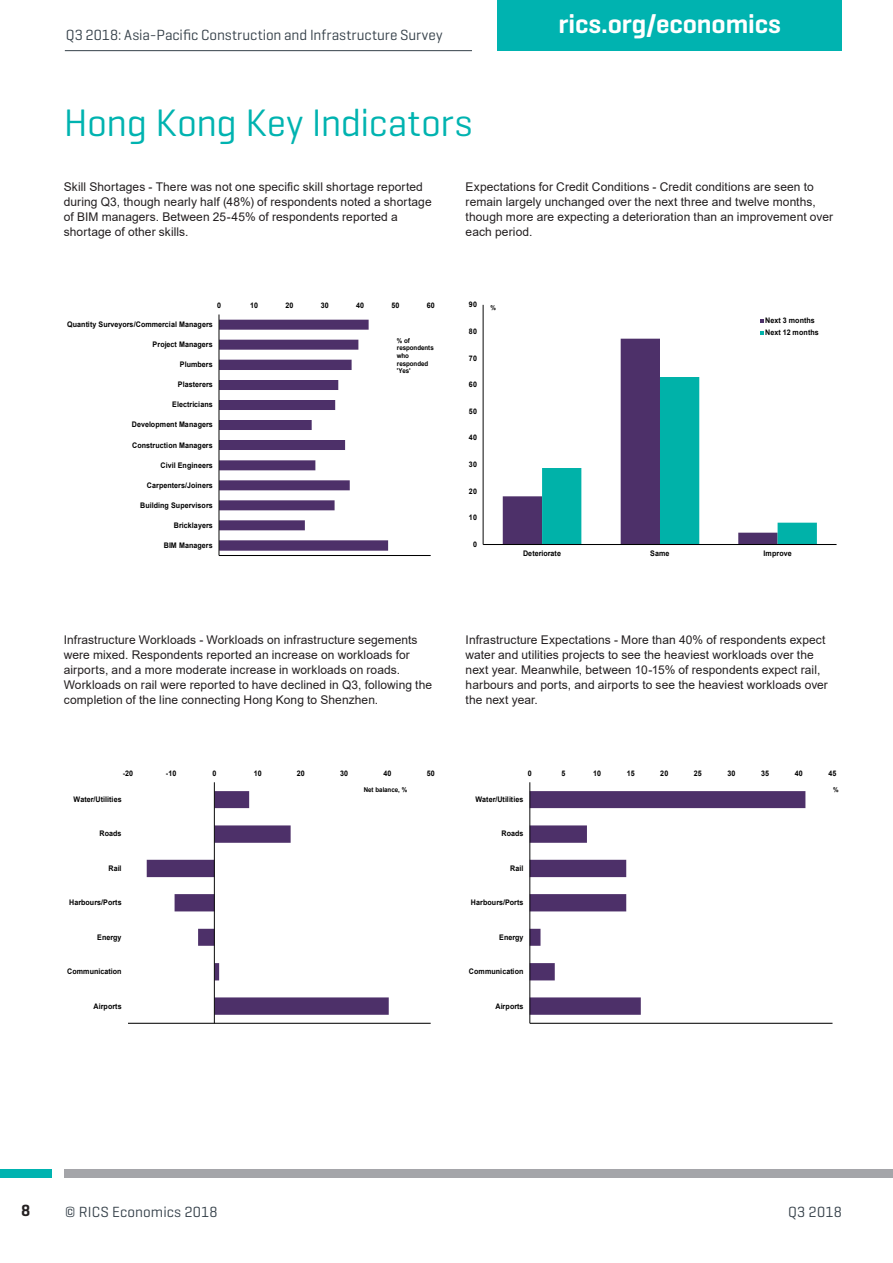
<style>
.page{position:relative;width:893px;height:1263px;background:#fff}
.page>*{position:absolute;margin:0;border:0;box-sizing:border-box;transform-origin:0 0}
.Main_Header{font:39px "Geogrotesque";letter-spacing:-.01em;color:#00b3b0}
.t1{font:600 27px "Geogrotesque";letter-spacing:-.005em;color:#fff}
.t2{font:600 16.5px "Geogrotesque";color:#231f20}
.t3{font:15px "Geogrotesque";letter-spacing:.005em;color:#36414a}
.Chart_description_te{font:12px/15px "Arial";letter-spacing:.005em;color:#231f20}
.t4{font:700 7.65px/12px "Arial";letter-spacing:.01em;color:#000;scale:.93 1}
.t5{font:700 6.6px/7.6px "Arial";letter-spacing:-.01em;color:#000;scale:.93 1}
</style>
<div class="page">
<div style="left:497px;top:0;width:345px;height:51px;background:#00b3b0"></div>
<hr style="left:65px;top:50px;width:407px;height:1px;background:#36414a">
<div style="left:0;top:1169px;width:51px;height:9px;background:#00b3b0"></div>
<div style="left:64px;top:1169px;width:829px;height:9px;background:#a4a5a9"></div>
<svg style="left:220px;top:320px;width:168px;height:231px"></svg>
<hr style="left:219px;top:555px;width:212px;height:1px;background:#000">
<hr style="left:219px;top:314px;width:1px;height:241px;background:#000">
<svg style="left:147px;top:791px;width:242px;height:224px"></svg>
<hr style="left:128px;top:1023px;width:303px;height:1px;background:#000">
<hr style="left:214px;top:782px;width:1px;height:241px;background:#000">
<svg style="left:503px;top:339px;width:157px;height:205px"></svg>
<svg style="left:542px;top:377px;width:275px;height:167px"></svg>
<hr style="left:483px;top:305px;width:1px;height:239px;background:#000">
<hr style="left:483px;top:544px;width:353px;height:1px;background:#000">
<svg style="left:760px;top:319px;width:3px;height:4px"></svg>
<svg style="left:760px;top:331px;width:3px;height:4px"></svg>
<svg style="left:531px;top:791px;width:274px;height:224px"></svg>
<hr style="left:530px;top:1023px;width:302px;height:1px;background:#000">
<hr style="left:530px;top:782px;width:1px;height:241px;background:#000">
<p class="t3" style="left:66px;top:25px;width:378px">Q3 2018: Asia-Pacific Construction and Infrastructure Survey</p>
<p class="Main_Header" style="left:64px;top:98px;width:410px">Hong Kong Key Indicators</p>
<h2 class="t1" style="left:559px;top:7px;width:224px">rics.org/economics</h2>
<p class="Chart_description_te" style="left:64px;top:179px;width:369px">Skill Shortages - There was not one specific skill shortage reported during Q3, though nearly half (48%) of respondents noted a shortage of BIM managers. Between 25-45% of respondents reported a shortage of other skills.</p>
<p class="t4" style="left:217px;top:299px;width:6px">0</p>
<p class="t4" style="left:250px;top:299px;width:10px">10</p>
<p class="t4" style="left:286px;top:299px;width:10px">20</p>
<p class="t4" style="left:321px;top:299px;width:10px">30</p>
<p class="t4" style="left:356px;top:299px;width:10px">40</p>
<p class="t4" style="left:391px;top:299px;width:10px">50</p>
<p class="t4" style="left:427px;top:299px;width:10px">60</p>
<p class="t4" style="left:67px;top:318px;width:158px">Quantity Surveyors/Commercial Managers</p>
<p class="t4" style="left:153px;top:339px;width:66px">Project Managers</p>
<p class="t4" style="left:180px;top:359px;width:37px">Plumbers</p>
<p class="t4" style="left:178px;top:379px;width:39px">Plasterers</p>
<p class="t4" style="left:172px;top:399px;width:45px">Electricians</p>
<p class="t4" style="left:132px;top:419px;width:89px">Development Managers</p>
<p class="t4" style="left:132px;top:439px;width:88px">Construction Managers</p>
<p class="t4" style="left:161px;top:459px;width:58px">Civil Engineers</p>
<p class="t4" style="left:147px;top:479px;width:72px">Carpenters/Joiners</p>
<p class="t4" style="left:140px;top:499px;width:80px">Building Supervisors</p>
<p class="t4" style="left:174px;top:519px;width:43px">Bricklayers</p>
<p class="t4" style="left:164px;top:539px;width:54px">BIM Managers</p>
<p class="t5" style="left:397px;top:337px;width:41px">% of respondents who responded 'Yes'</p>
<p class="Chart_description_te" style="left:64px;top:632px;width:370px">Infrastructure Workloads - Workloads on infrastructure segements were mixed. Respondents reported an increase on workloads for airports, and a more moderate increase in workloads on roads.<br>Workloads on rail were reported to have declined in Q3, following the completion of the line connecting Hong Kong to Shenzhen.</p>
<p class="t4" style="left:123px;top:767px;width:13px">-20</p>
<p class="t4" style="left:166px;top:767px;width:13px">-10</p>
<p class="t4" style="left:212px;top:767px;width:6px">0</p>
<p class="t4" style="left:254px;top:767px;width:10px">10</p>
<p class="t4" style="left:297px;top:767px;width:10px">20</p>
<p class="t4" style="left:340px;top:767px;width:10px">30</p>
<p class="t4" style="left:383px;top:767px;width:10px">40</p>
<p class="t4" style="left:427px;top:767px;width:10px">50</p>
<p class="t4" style="left:74px;top:793px;width:53px">Water/Utilities</p>
<p class="t4" style="left:100px;top:828px;width:25px">Roads</p>
<p class="t4" style="left:108px;top:862px;width:16px">Rail</p>
<p class="t4" style="left:69px;top:897px;width:58px">Harbours/Ports</p>
<p class="t4" style="left:97px;top:931px;width:28px">Energy</p>
<p class="t4" style="left:67px;top:965px;width:60px">Communication</p>
<p class="t4" style="left:94px;top:1000px;width:32px">Airports</p>
<p class="t5" style="left:364px;top:786px;width:48px">Net balance, %</p>
<p class="Chart_description_te" style="left:466px;top:179px;width:369px">Expectations for Credit Conditions - Credit conditions are seen to remain largely unchanged over the next three and twelve months, though more are expecting a deterioration than an improvement over each period.</p>
<p class="t4" style="left:469px;top:299px;width:10px">90</p>
<p class="t4" style="left:469px;top:325px;width:10px">80</p>
<p class="t4" style="left:469px;top:352px;width:10px">70</p>
<p class="t4" style="left:469px;top:379px;width:10px">60</p>
<p class="t4" style="left:469px;top:405px;width:10px">50</p>
<p class="t4" style="left:469px;top:432px;width:10px">40</p>
<p class="t4" style="left:469px;top:458px;width:10px">30</p>
<p class="t4" style="left:469px;top:485px;width:10px">20</p>
<p class="t4" style="left:469px;top:512px;width:10px">10</p>
<p class="t4" style="left:473px;top:538px;width:6px">0</p>
<p class="t5" style="left:490px;top:304px;width:7px">%</p>
<p class="t4" style="left:765px;top:315px;width:59px">Next 3 months<br>Next 12 months</p>
<p class="t4" style="left:523px;top:548px;width:42px">Deteriorate</p>
<p class="t4" style="left:650px;top:548px;width:22px">Same</p>
<p class="t4" style="left:764px;top:548px;width:32px">Improve</p>
<p class="Chart_description_te" style="left:466px;top:632px;width:364px">Infrastructure Expectations - More than 40% of respondents expect water and utilities projects to see the heaviest workloads over the next year. Meanwhile, between 10-15% of respondents expect rail, harbours and ports, and airports to see the heaviest workloads over the next year.</p>
<p class="t4" style="left:528px;top:767px;width:6px">0</p>
<p class="t4" style="left:561px;top:767px;width:6px">5</p>
<p class="t4" style="left:593px;top:767px;width:10px">10</p>
<p class="t4" style="left:627px;top:767px;width:10px">15</p>
<p class="t4" style="left:660px;top:767px;width:10px">20</p>
<p class="t4" style="left:694px;top:767px;width:10px">25</p>
<p class="t4" style="left:728px;top:767px;width:10px">30</p>
<p class="t4" style="left:761px;top:767px;width:10px">35</p>
<p class="t4" style="left:795px;top:767px;width:10px">40</p>
<p class="t4" style="left:828px;top:767px;width:10px">45</p>
<p class="t4" style="left:475px;top:793px;width:53px">Water/Utilities</p>
<p class="t4" style="left:501px;top:828px;width:25px">Roads</p>
<p class="t4" style="left:510px;top:862px;width:16px">Rail</p>
<p class="t4" style="left:471px;top:897px;width:58px">Harbours/Ports</p>
<p class="t4" style="left:499px;top:931px;width:28px">Energy</p>
<p class="t4" style="left:469px;top:965px;width:60px">Communication</p>
<p class="t4" style="left:495px;top:1000px;width:32px">Airports</p>
<p class="t5" style="left:833px;top:786px;width:7px">%</p>
<h3 class="t2" style="left:21px;top:1200px;width:11px">8</h3>
<p class="t3" style="left:65px;top:1202px;width:154px">© RICS Economics 2018</p>
<p class="t3" style="left:788px;top:1202px;width:55px">Q3 2018</p>
</div>
